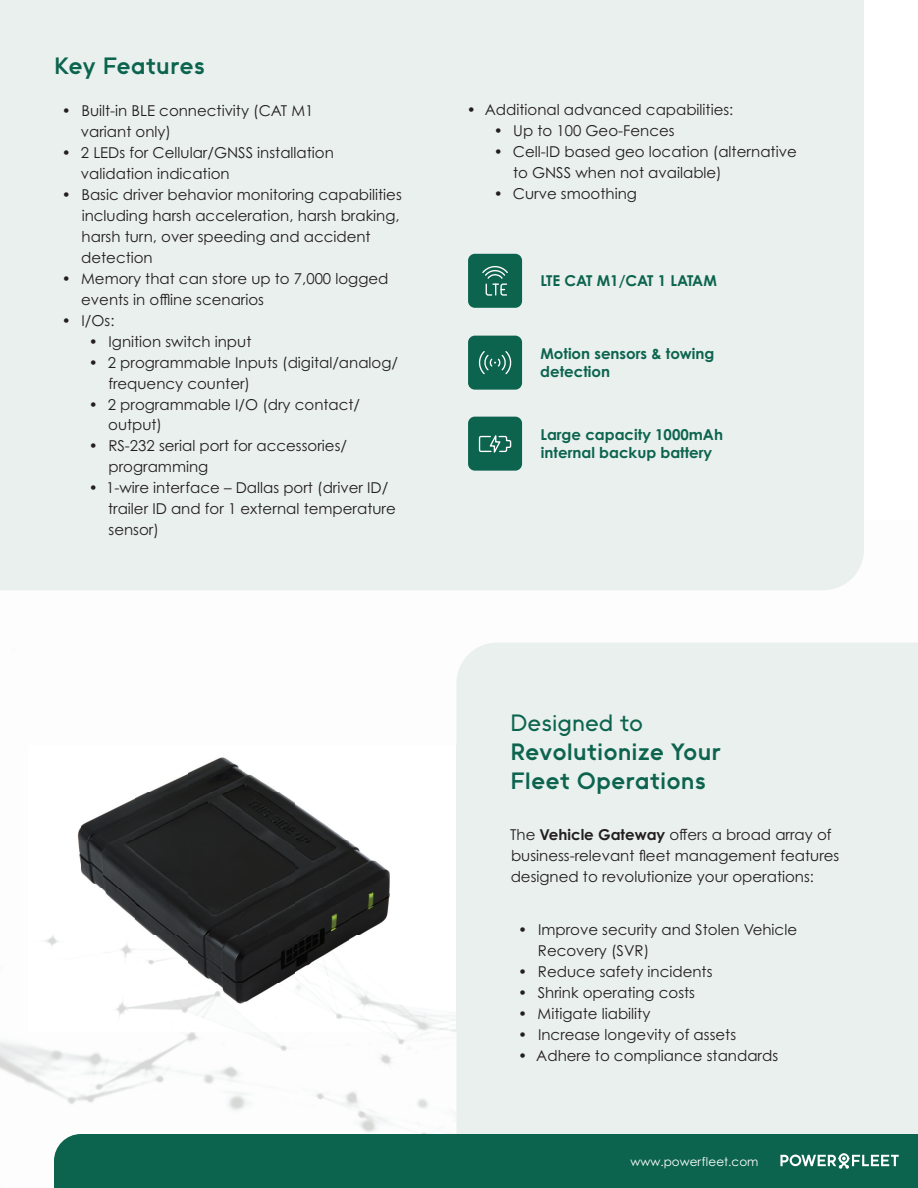
<style>
.page{position:relative;width:918px;height:1188px;background:#fff}
.page>*{position:absolute;margin:0;border:0;box-sizing:border-box;transform-origin:0 0}
.t1{font:700 24px/28.8px "II Vorkurs";color:#0c644f}
.t2{font:500 24px "II Vorkurs";color:#0c644f}
.t3{font:15px/21px "Century Gothic Pro";color:#231f20}
.t4{font:700 15px/18px "Century Gothic Pro";color:#0c644e}
.t5{font:12px "Century Gothic Pro";color:#fff}
.s1{font-weight:700}
</style>
<div class="page">
<img style="left:0;top:642px;width:918px;height:492px">
<div style="left:457px;top:643px;width:461px;height:491px;background:#e9f0ed"></div>
<div style="left:0;top:0;width:864px;height:590px;background:#e9f0ed"></div>
<img style="left:28px;top:745px;width:430px;height:286px">
<div style="left:54px;top:1134px;width:864px;height:54px;background:#0c644f"></div>
<svg style="left:780px;top:1153px;width:119px;height:16px"></svg>
<div style="left:468px;top:254px;width:54px;height:54px;background:#0c644f;border-radius:7px"></div>
<svg style="left:482px;top:266px;width:26px;height:30px"></svg>
<div style="left:468px;top:336px;width:54px;height:54px;background:#0c644f;border-radius:7px"></div>
<svg style="left:478px;top:351px;width:34px;height:24px"></svg>
<div style="left:468px;top:417px;width:54px;height:54px;background:#0c644f;border-radius:7px"></div>
<svg style="left:478px;top:435px;width:34px;height:18px"></svg>
<h1 class="t1" style="left:54px;top:51px;width:153px">Key Features</h1>
<p class="t3" style="left:81px;top:99px;width:234px;text-indent:-19px">• Built-in BLE connectivity (CAT M1 variant only)</p>
<p class="t3" style="left:81px;top:141px;width:254px;text-indent:-19px">• 2 LEDs for Cellular/GNSS installation validation indication</p>
<p class="t3" style="left:81px;top:183px;width:322px;text-indent:-19px">• Basic driver behavior monitoring capabilities including harsh acceleration, harsh braking, harsh turn, over speeding and accident detection</p>
<p class="t3" style="left:81px;top:267px;width:309px;text-indent:-19px">• Memory that can store up to 7,000 logged events in offline scenarios</p>
<p class="t3" style="left:62px;top:309px;width:54px">• I/Os:</p>
<p class="t3" style="left:89px;top:330px;width:164px">• Ignition switch input</p>
<p class="t3" style="left:108px;top:351px;width:291px;text-indent:-20px">• 2 programmable Inputs (digital/analog/ frequency counter)</p>
<p class="t3" style="left:108px;top:393px;width:254px;text-indent:-19px">• 2 programmable I/O (dry contact/ output)</p>
<p class="t3" style="left:109px;top:435px;width:240px;text-indent:-20px">• RS-232 serial port for accessories/ programming</p>
<p class="t3" style="left:108px;top:477px;width:289px;text-indent:-19px">• 1-wire interface – Dallas port (driver ID/ trailer ID and for 1 external temperature sensor)</p>
<p class="t3" style="left:467px;top:99px;width:268px">• Additional advanced capabilities:</p>
<p class="t3" style="left:494px;top:120px;width:182px">• Up to 100 Geo-Fences</p>
<p class="t3" style="left:513px;top:141px;width:285px;text-indent:-19px">• Cell-ID based geo location (alternative to GNSS when not available)</p>
<p class="t3" style="left:494px;top:183px;width:145px">• Curve smoothing</p>
<p class="t4" style="left:540px;top:272px;width:178px">LTE CAT M1/CAT 1 LATAM</p>
<p class="t4" style="left:540px;top:345px;width:176px">Motion sensors &amp; towing detection</p>
<p class="t4" style="left:540px;top:426px;width:184px">Large capacity 1000mAh internal backup battery</p>
<h1 class="t2" style="left:511px;top:709px;width:134px">Designed to</h1>
<h1 class="t1" style="left:511px;top:737px;width:212px">Revolutionize Your<br>Fleet Operations</h1>
<p class="t3" style="left:510px;top:824px;width:331px">The <span class="s1">Vehicle Gateway</span> offers a broad array of business-relevant fleet management features designed to revolutionize your operations:</p>
<p class="t3" style="left:538px;top:918px;width:261px;text-indent:-20px">• Improve security and Stolen Vehicle<br>Recovery (SVR)</p>
<p class="t3" style="left:518px;top:960px;width:196px">• Reduce safety incidents</p>
<p class="t3" style="left:518px;top:981px;width:178px">• Shrink operating costs</p>
<p class="t3" style="left:518px;top:1002px;width:134px">• Mitigate liability</p>
<p class="t3" style="left:518px;top:1023px;width:219px">• Increase longevity of assets</p>
<p class="t3" style="left:518px;top:1044px;width:261px">• Adhere to compliance standards</p>
<p class="t5" style="left:631px;top:1155px;width:130px">www.powerfleet.com</p>
</div>
